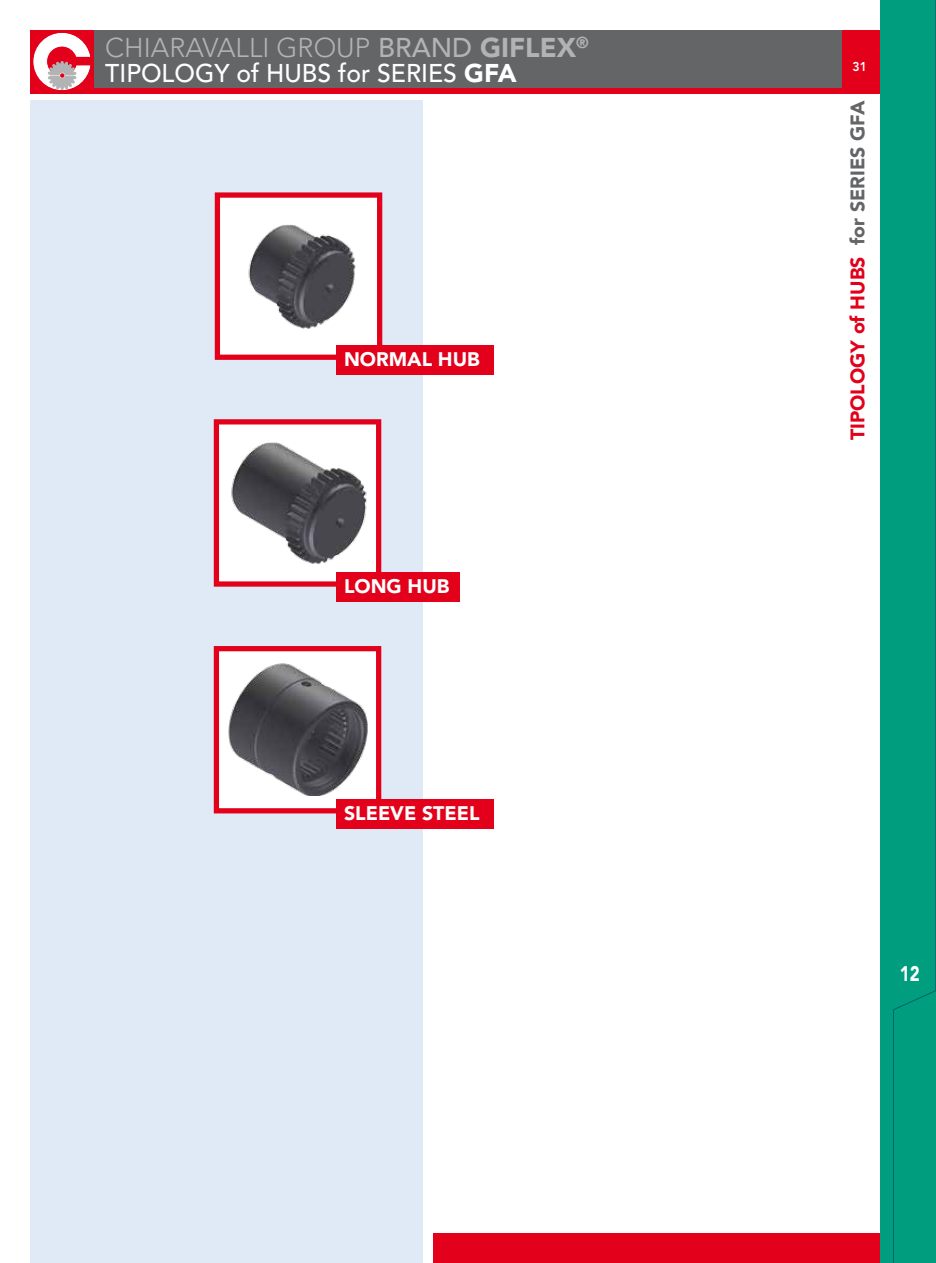
<style>
.page{position:relative;width:936px;height:1263px;background:#fff}
.page>*{position:absolute;margin:0;border:0;box-sizing:border-box;transform-origin:0 0}
.t1{font:300 27px "Avenir LT Std";color:#b1b3b4}
.t2{font:500 25.5px "Avenir LT Std";color:#fff}
.t3{font:900 21px "Avenir LT Std";color:#fff;scale:.8 1}
.t4{font:900 19.5px "Avenir LT Std";color:#fff}
.t5{font:900 19.5px "Avenir LT Std";color:#e2001a}
.t6{font:800 12.75px "Avenir LT Std";color:#fff;scale:.95 1}
.s1{font-weight:500}
.s2{font-weight:900}
.s3{color:#646567}
</style>
<div class="page">
<div style="left:30px;top:101px;width:393px;height:1162px;background:#dfeaf6"></div>
<div style="left:32px;top:30px;width:811px;height:64px;background:#646567"></div>
<div style="left:30px;top:30px;width:64px;height:64px;background:#e2001a"></div>
<svg style="left:33px;top:33px;width:58px;height:57px"></svg>
<div style="left:94px;top:88px;width:749px;height:6px;background:#e2001a"></div>
<div style="left:433px;top:1233px;width:473px;height:30px;background:#e2001a"></div>
<div style="left:842px;top:30px;width:64px;height:64px;background:#e2001a"></div>
<div style="left:217px;top:195px;width:162px;height:162px;background:#fff"></div>
<img style="left:248px;top:224px;width:108px;height:105px">
<div style="left:215px;top:192px;width:167px;height:168px;border:5px solid #e2001a"></div>
<div style="left:216px;top:422px;width:162px;height:162px;background:#fff"></div>
<img style="left:231px;top:442px;width:136px;height:122px">
<div style="left:214px;top:419px;width:167px;height:168px;border:5px solid #e2001a"></div>
<div style="left:216px;top:649px;width:162px;height:162px;background:#fff"></div>
<img style="left:228px;top:663px;width:140px;height:132px">
<div style="left:214px;top:646px;width:167px;height:167px;border:5px solid #e2001a"></div>
<div style="left:336px;top:345px;width:157px;height:29px;background:#e2001a"></div>
<div style="left:336px;top:572px;width:123px;height:30px;background:#e2001a"></div>
<div style="left:336px;top:799px;width:157px;height:29px;background:#e2001a"></div>
<div style="left:880px;top:0;width:55px;height:1263px;background:#009e7e"></div>
<svg style="left:893px;top:990px;width:42px;height:273px"></svg>
<p class="t1" style="left:105px;top:31px;width:485px">CHIARAVALLI GROUP <span class="s1">BRAND</span> <span class="s2">GIFLEX</span><sup>®</sup></p>
<p class="t2" style="left:105px;top:58px;width:413px">TIPOLOGY of HUBS for SERIES <span class="s2">GFA</span></p>
<p class="t4" style="left:344px;top:348px;width:137px">NORMAL HUB</p>
<p class="t4" style="left:344px;top:575px;width:107px">LONG HUB</p>
<p class="t4" style="left:344px;top:801px;width:137px">SLEEVE STEEL</p>
<p class="t6" style="left:852px;top:59px;width:17px">31</p>
<p class="t5" style="left:845px;top:440px;width:341px;rotate:-90deg">TIPOLOGY of HUBS <span class="s3">for SERIES GFA</span></p>
<p class="t3" style="left:899px;top:961px;width:26px">12</p>
</div>
